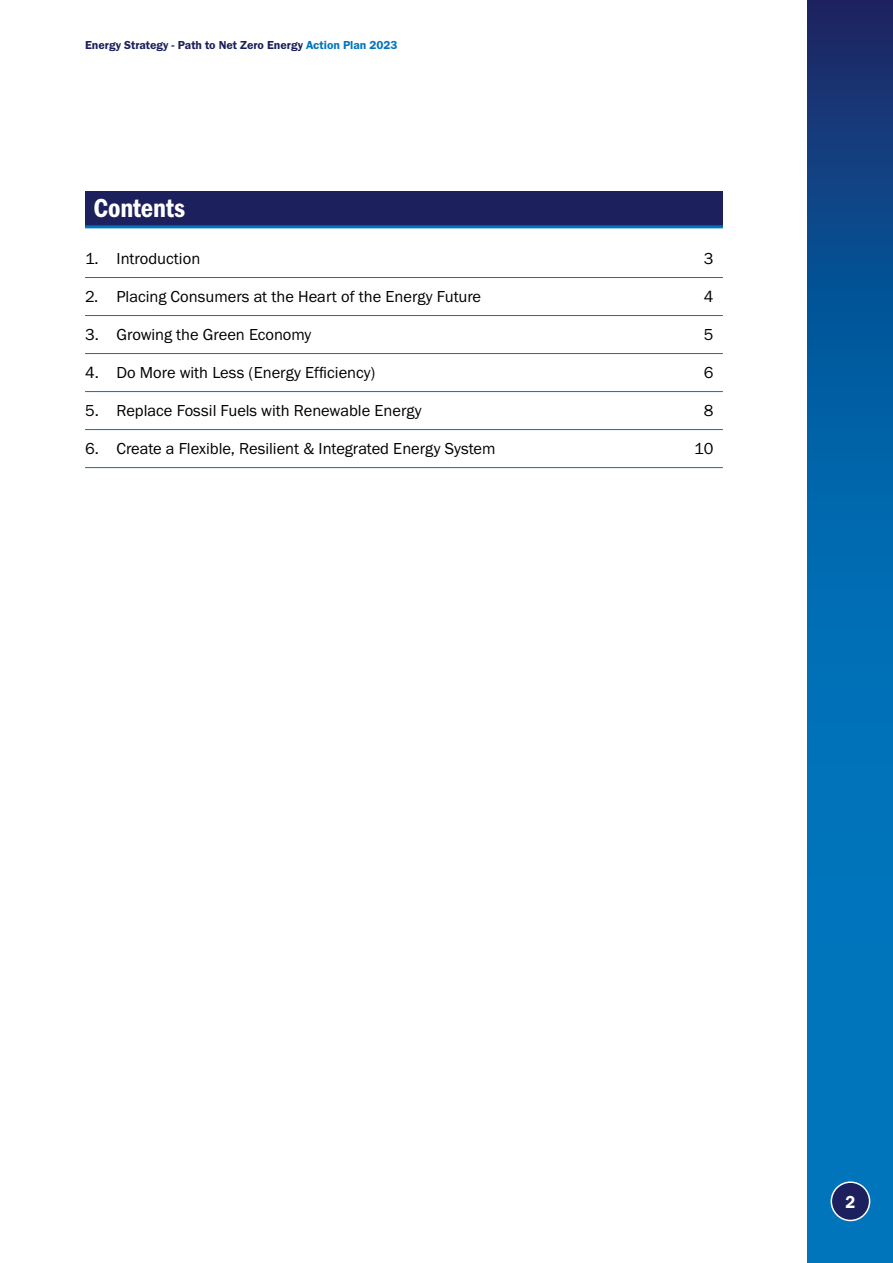
<style>
.page{position:relative;width:893px;height:1263px;background:#fff}
.page>*{position:absolute;margin:0;border:0;box-sizing:border-box;transform-origin:0 0}
.H2_-_Section_Start{font:27px "Franklin Gothic URW Con Dem";letter-spacing:-.01em;color:#fff}
.t1{font:18px "Franklin Gothic URW Dem";color:#fff;scale:.94 1}
.P_-_Body{font:16.5px "Franklin Gothic URW Boo";color:#000}
.t2{font:12px "Franklin Gothic URW Dem";color:#1c205c}
.s1{color:#0075bc}
</style>
<div class="page">
<svg style="left:808px;top:0;width:85px;height:1263px;background:#0462a7"></svg>
<div style="left:831px;top:1182px;width:39px;height:38px;background:#1c205c;border-radius:50%"></div>
<div style="left:831px;top:1181px;width:39px;height:40px;border:2px solid #fff;border-radius:50%"></div>
<div style="left:85px;top:191px;width:638px;height:36px;background:#1c205c"></div>
<hr style="left:85px;top:225px;width:638px;height:3px;background:#0075bc">
<hr style="left:85px;top:277px;width:638px;height:1px;background:#0075bc">
<hr style="left:85px;top:315px;width:638px;height:1px;background:#0075bc">
<hr style="left:85px;top:353px;width:638px;height:1px;background:#0075bc">
<hr style="left:85px;top:391px;width:638px;height:1px;background:#0075bc">
<hr style="left:85px;top:429px;width:638px;height:1px;background:#0075bc">
<hr style="left:85px;top:467px;width:638px;height:1px;background:#0075bc">
<p class="t2" style="left:85px;top:38px;width:314px">Energy Strategy - Path to Net Zero Energy <span class="s1">Action Plan 2023</span></p>
<h2 class="H2_-_Section_Start" style="left:94px;top:190px;width:93px">Contents</h2>
<p class="P_-_Body" style="left:85px;top:249px;width:117px">1. Introduction</p>
<p class="P_-_Body" style="left:704px;top:249px;width:11px">3</p>
<p class="P_-_Body" style="left:85px;top:287px;width:398px">2. Placing Consumers at the Heart of the Energy Future</p>
<p class="P_-_Body" style="left:704px;top:287px;width:11px">4</p>
<p class="P_-_Body" style="left:85px;top:325px;width:228px">3. Growing the Green Economy</p>
<p class="P_-_Body" style="left:704px;top:325px;width:11px">5</p>
<p class="P_-_Body" style="left:85px;top:363px;width:292px">4. Do More with Less (Energy Efficiency)</p>
<p class="P_-_Body" style="left:704px;top:363px;width:11px">6</p>
<p class="P_-_Body" style="left:85px;top:401px;width:338px">5. Replace Fossil Fuels with Renewable Energy</p>
<p class="P_-_Body" style="left:704px;top:401px;width:11px">8</p>
<p class="P_-_Body" style="left:85px;top:439px;width:412px">6. Create a Flexible, Resilient &amp; Integrated Energy System</p>
<p class="P_-_Body" style="left:694px;top:439px;width:21px">10</p>
<p class="t1" style="left:845px;top:1191px;width:12px">2</p>
</div>
